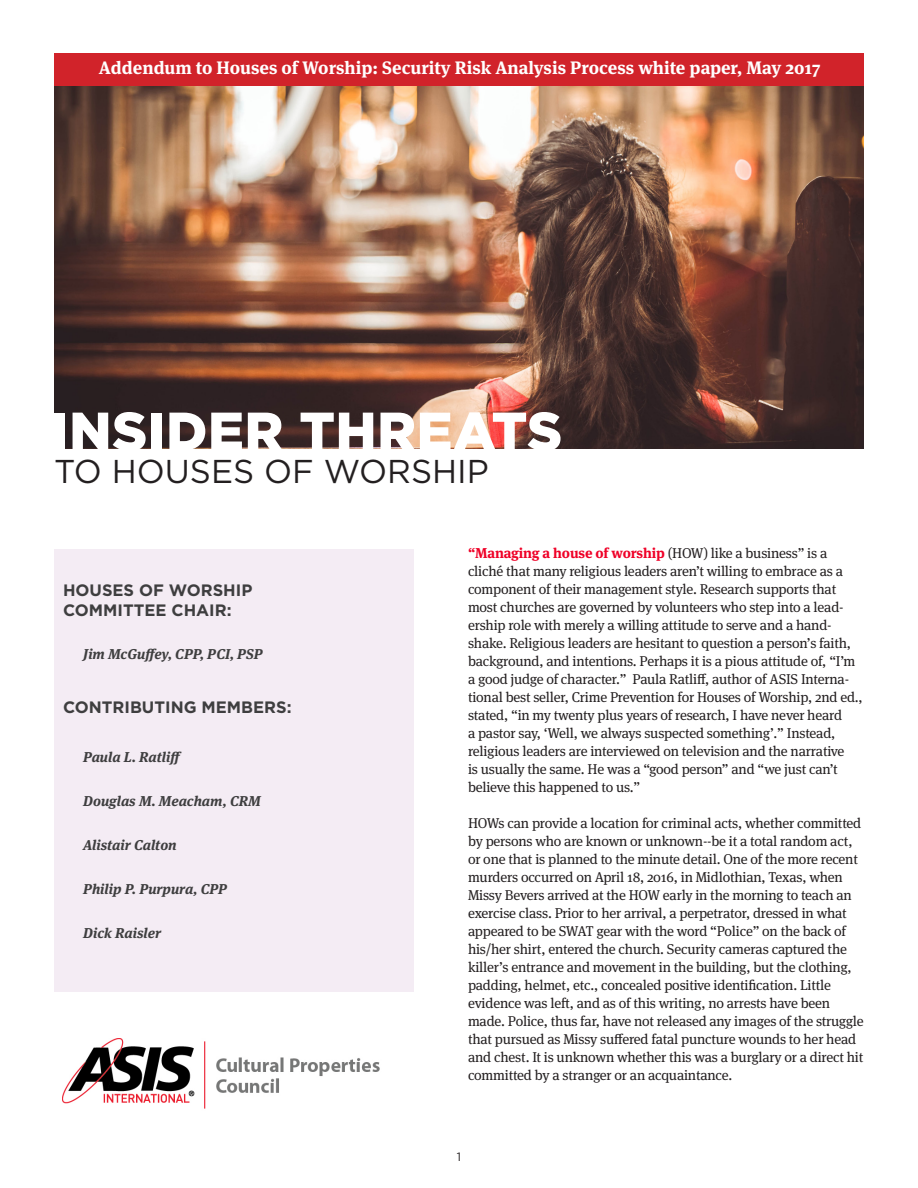
<style>
.page{position:relative;width:918px;height:1188px;background:#fff}
.page>*{position:absolute;margin:0;border:0;box-sizing:border-box;transform-origin:0 0}
.t1{font:900 54px "Gotham";letter-spacing:.01em;color:#fff}
.t2{font:33px "Gotham";color:#231f20}
.t3{font:700 18px "Meta Serif OT";color:#fff}
.t4{font:700 16.5px/19.8px "Gotham";color:#3e3e3f}
.Body{font:14.25px/18px "Meta Serif OT";letter-spacing:-.015em;color:#231f20}
.t5{font:italic 700 14.25px "Meta Serif OT";color:#3e3e3f}
.t6{font:12px "Gotham";color:#231f20}
.s1{font-weight:700;color:#ef0027}
</style>
<div class="page">
<img style="left:54px;top:86px;width:810px;height:363px">
<img style="left:62px;top:1039px;width:318px;height:70px">
<div style="left:54px;top:53px;width:810px;height:33px;background:#d1232a"></div>
<div style="left:54px;top:549px;width:360px;height:442px;background:#f4ecf4"></div>
<p class="t3" style="left:99px;top:56px;width:723px">Addendum to Houses of Worship: Security Risk Analysis Process white paper, May 2017</p>
<p class="t1" style="left:51px;top:400px;width:513px">INSIDER THREATS</p>
<p class="t2" style="left:54px;top:453px;width:436px">TO HOUSES OF WORSHIP</p>
<p class="t4" style="left:63px;top:580px;width:191px">HOUSES OF WORSHIP<br>COMMITTEE CHAIR:</p>
<p class="t5" style="left:83px;top:645px;width:181px">Jim McGuffey, CPP, PCI, PSP</p>
<p class="t4" style="left:63px;top:697px;width:230px">CONTRIBUTING MEMBERS:</p>
<p class="t5" style="left:83px;top:748px;width:101px">Paula L. Ratliff</p>
<p class="t5" style="left:83px;top:792px;width:179px">Douglas M. Meacham, CRM</p>
<p class="t5" style="left:83px;top:836px;width:95px">Alistair Calton</p>
<p class="t5" style="left:83px;top:880px;width:145px">Philip P. Purpura, CPP</p>
<p class="t5" style="left:83px;top:924px;width:79px">Dick Raisler</p>
<p class="Body" style="left:468px;top:544px;width:396px"><span class="s1">“Managing a house of worship</span> (HOW) like a business” is a cliché that many religious leaders aren’t willing to embrace as a component of their management style. Research supports that most churches are governed by volunteers who step into a lead&shy;ership role with merely a willing attitude to serve and a hand&shy;shake. Religious leaders are hesitant to question a person’s faith, background, and intentions. Perhaps it is a pious attitude of, “I’m a good judge of character.” Paula Ratliff, author of ASIS Interna&shy;tional best seller, Crime Prevention for Houses of Worship, 2nd ed., stated, “in my twenty plus years of research, I have never heard<br>a pastor say, ‘Well, we always suspected something’.” Instead, religious leaders are interviewed on television and the narrative<br>is usually the same. He was a “good person” and “we just can’t believe this happened to us.”</p>
<p class="Body" style="left:468px;top:814px;width:397px">HOWs can provide a location for criminal acts, whether committed by persons who are known or unknown--be it a total random act, or one that is planned to the minute detail. One of the more recent murders occurred on April 18, 2016, in Midlothian, Texas, when Missy Bevers arrived at the HOW early in the morning to teach an exercise class. Prior to her arrival, a perpetrator, dressed in what appeared to be SWAT gear with the word “Police” on the back of his/her shirt, entered the church. Security cameras captured the killer’s entrance and movement in the building, but the clothing, padding, helmet, etc., concealed positive identification. Little evidence was left, and as of this writing, no arrests have been made. Police, thus far, have not released any images of the struggle that pursued as Missy suffered fatal puncture wounds to her head and chest. It is unknown whether this was a burglary or a direct hit committed by a stranger or an acquaintance.</p>
<p class="t6" style="left:457px;top:1150px;width:6px">1</p>
</div>
